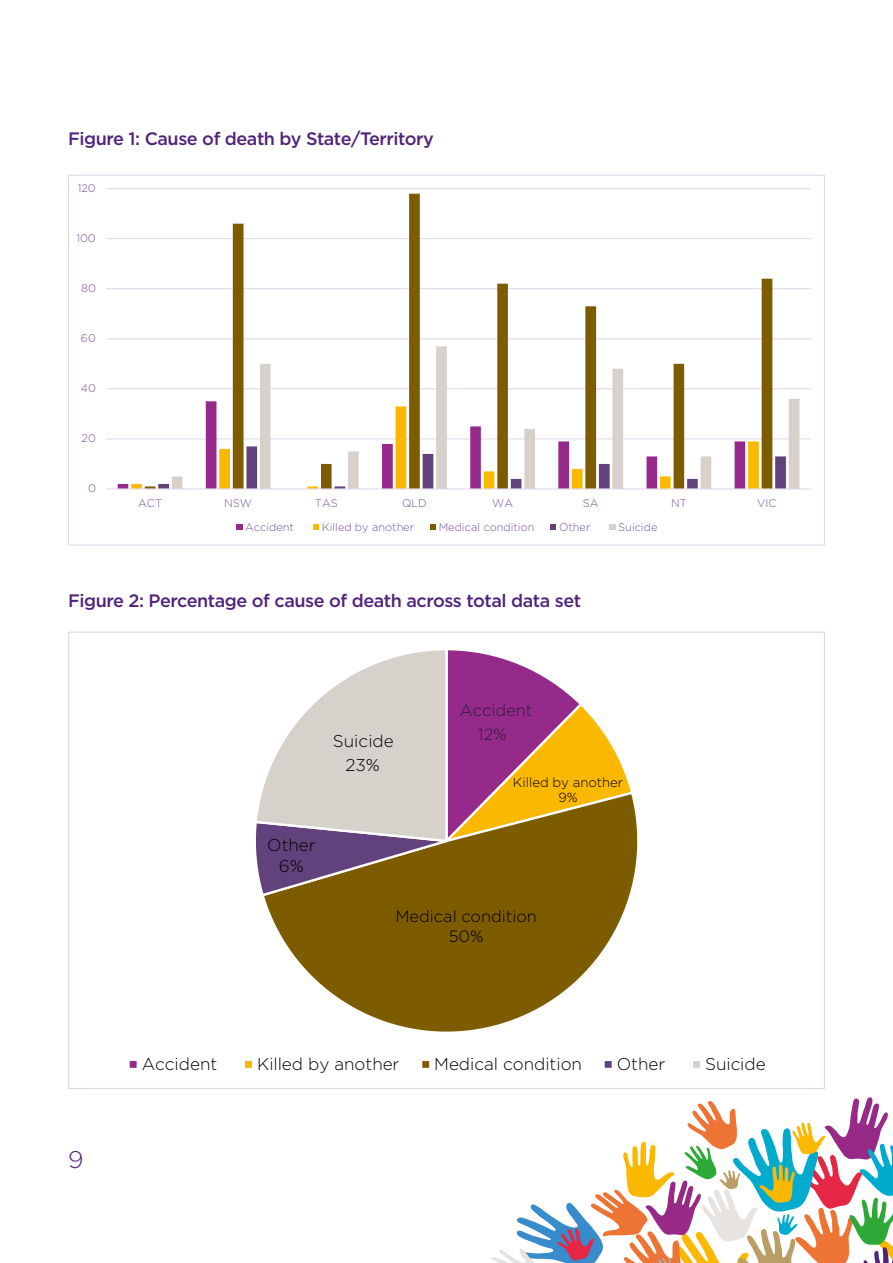
<style>
.page{position:relative;width:893px;height:1263px;background:#fff}
.page>*{position:absolute;margin:0;border:0;box-sizing:border-box;transform-origin:0 0}
.t1{font:300 24px "Gotham";color:#51247a}
.t2{font:500 18px "Gotham";letter-spacing:-.025em;color:#51247a}
.t3{font:300 17.1px/20.4px "Gotham";color:#000;text-align:center}
.t4{font:300 16.35px/19.5px "Gotham";color:#000;text-align:center}
.t5{font:300 16.35px/23.5px "Gotham";color:#2b1d37;text-align:center}
.t6{font:300 13.2px/15.8px "Gotham";letter-spacing:.005em;color:#000;text-align:center}
.t7{font:300 11.1px "Gotham";color:#775099}
</style>
<div class="page">
<svg style="left:491px;top:1097px;width:402px;height:166px"></svg>
<svg style="left:264px;top:813px;width:374px;height:219px"></svg>
<svg style="left:256px;top:650px;width:379px;height:248px"></svg>
<div style="left:127px;top:1059px;width:12px;height:11px;background:#962a8b;border:2px solid #fff"></div>
<div style="left:243px;top:1059px;width:11px;height:11px;background:#fbb800;border:2px solid #fff"></div>
<div style="left:420px;top:1059px;width:12px;height:11px;background:#7d5c00;border:2px solid #fff"></div>
<div style="left:602px;top:1059px;width:12px;height:11px;background:#62427d;border:2px solid #fff"></div>
<div style="left:692px;top:1060px;width:9px;height:9px;background:#d7d1cc"></div>
<div style="left:691px;top:1059px;width:11px;height:11px;border:2px solid #fff"></div>
<hr style="left:106px;top:438px;width:705px;height:1px;background:#e0d5e9">
<hr style="left:106px;top:388px;width:705px;height:1px;background:#e0d5e9">
<hr style="left:106px;top:338px;width:705px;height:1px;background:#e0d5e9">
<hr style="left:106px;top:288px;width:705px;height:1px;background:#e0d5e9">
<hr style="left:106px;top:238px;width:705px;height:1px;background:#e0d5e9">
<hr style="left:106px;top:188px;width:705px;height:1px;background:#e0d5e9">
<svg style="left:145px;top:194px;width:627px;height:294px"></svg>
<svg style="left:158px;top:446px;width:14px;height:42px"></svg>
<svg style="left:172px;top:346px;width:627px;height:142px"></svg>
<hr style="left:106px;top:488px;width:705px;height:1px;background:#e0d5e9">
<svg style="left:237px;top:524px;width:6px;height:6px"></svg>
<svg style="left:313px;top:524px;width:6px;height:6px"></svg>
<svg style="left:430px;top:524px;width:6px;height:6px"></svg>
<svg style="left:550px;top:524px;width:6px;height:6px"></svg>
<svg style="left:610px;top:524px;width:6px;height:6px"></svg>
<p class="t2" style="left:68px;top:127px;width:367px">Figure 1: Cause of death by State/Territory</p>
<p class="t7" style="left:78px;top:181px;width:19px">120</p>
<p class="t7" style="left:77px;top:231px;width:21px">100</p>
<p class="t7" style="left:81px;top:281px;width:16px">80</p>
<p class="t7" style="left:81px;top:331px;width:16px">60</p>
<p class="t7" style="left:81px;top:381px;width:17px">40</p>
<p class="t7" style="left:82px;top:431px;width:16px">20</p>
<p class="t7" style="left:88px;top:481px;width:9px">0</p>
<p class="t7" style="left:138px;top:496px;width:25px">ACT</p>
<p class="t7" style="left:224px;top:496px;width:29px">NSW</p>
<p class="t7" style="left:315px;top:496px;width:24px">TAS</p>
<p class="t7" style="left:402px;top:496px;width:26px">QLD</p>
<p class="t7" style="left:492px;top:496px;width:22px">WA</p>
<p class="t7" style="left:583px;top:496px;width:17px">SA</p>
<p class="t7" style="left:671px;top:496px;width:17px">NT</p>
<p class="t7" style="left:757px;top:496px;width:21px">VIC</p>
<p class="t7" style="left:245px;top:520px;width:50px">Accident</p>
<p class="t7" style="left:322px;top:520px;width:94px">Killed by another</p>
<p class="t7" style="left:439px;top:520px;width:97px">Medical condition</p>
<p class="t7" style="left:559px;top:520px;width:33px">Other</p>
<p class="t7" style="left:618px;top:520px;width:41px">Suicide</p>
<p class="t2" style="left:68px;top:589px;width:515px">Figure 2: Percentage of cause of death across total data set</p>
<p class="t3" style="left:267px;top:835px;width:50px">Other<br>6%</p>
<p class="t3" style="left:333px;top:728px;width:62px;line-height:23.9px">Suicide<br>23%</p>
<p class="t5" style="left:460px;top:698px;width:74px">Accident<br>12%</p>
<p class="t6" style="left:513px;top:774px;width:112px">Killed by another<br>9%</p>
<p class="t4" style="left:396px;top:906px;width:143px">Medical condition<br>50%</p>
<h1 class="t1" style="left:68px;top:1144px;width:17px">9</h1>
<p class="t3" style="left:142px;top:1053px;width:77px">Accident</p>
<p class="t3" style="left:257px;top:1053px;width:144px">Killed by another</p>
<p class="t3" style="left:434px;top:1053px;width:149px">Medical condition</p>
<p class="t3" style="left:617px;top:1053px;width:50px">Other</p>
<p class="t3" style="left:705px;top:1053px;width:62px">Suicide</p>
</div>
